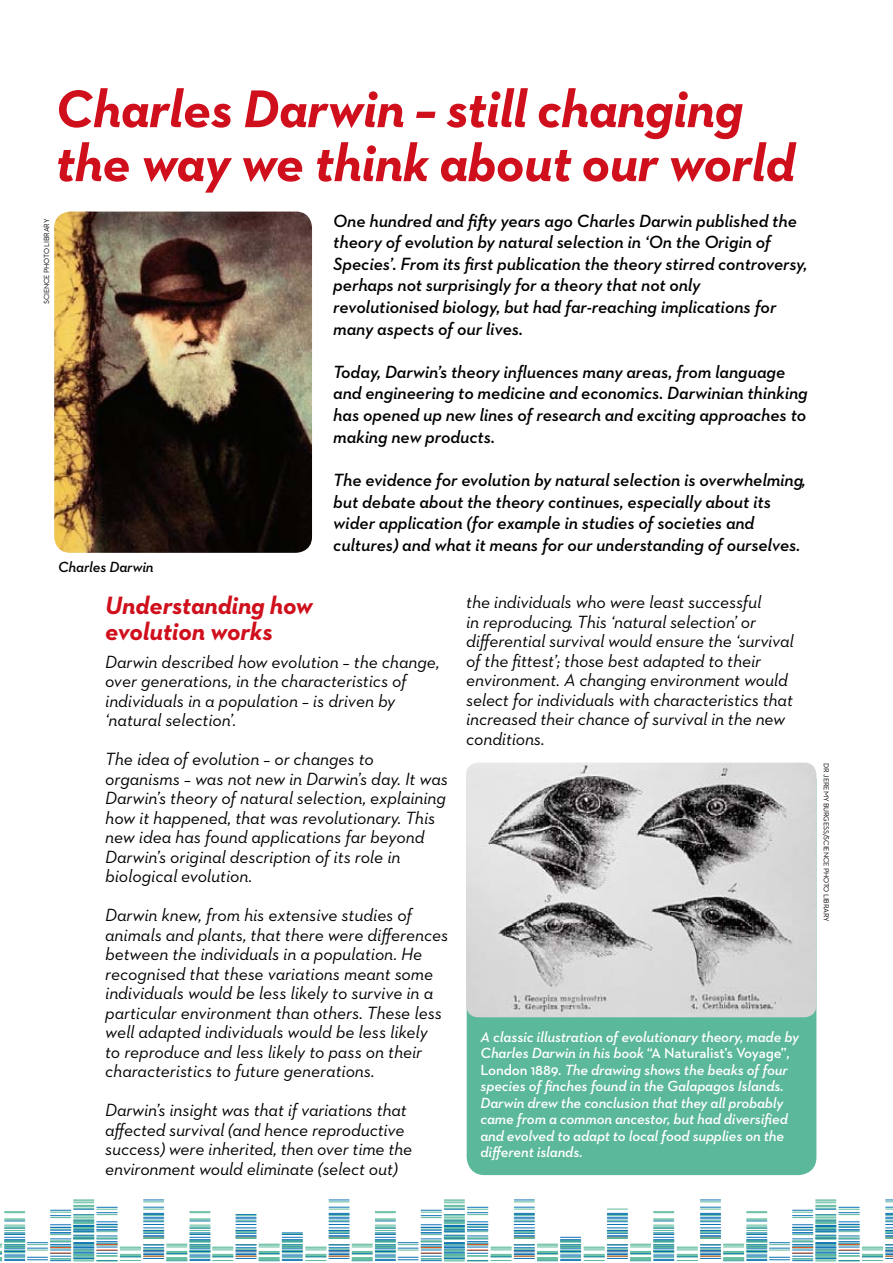
<style>
.page{position:relative;width:893px;height:1263px;background:#fff}
.page>*{position:absolute;margin:0;border:0;box-sizing:border-box;transform-origin:0 0}
.t1{font:italic 700 54px/54px "Neutraface 2 Text";letter-spacing:-.01em;color:#d00f1c}
.t2{font:italic 700 25.5px "Neutraface 2 Text";letter-spacing:-.005em;color:#d00f1c}
.t3{font:italic 18px/19.5px "Neutraface 2 Text";letter-spacing:-.005em;color:#000}
.t4{font:italic 600 18px/21.6px "Neutraface 2 Text";letter-spacing:-.005em;color:#000}
.t5{font:italic 600 15px/16.5px "Neutraface 2 Text";letter-spacing:-.01em;color:#fff}
.t6{font:italic 600 15px "Neutraface 2 Text";letter-spacing:-.01em;color:#000}
.t7{font:7.5px "Neutraface 2 Text";letter-spacing:-.02em;color:#000}
.s1{font-style:normal}
</style>
<div class="page">
<img style="left:54px;top:212px;width:258px;height:341px">
<div style="left:467px;top:763px;width:349px;height:412px;background:#5bb89a;border-radius:18px"></div>
<img style="left:466px;top:763px;width:350px;height:254px">
<svg style="left:0;top:1199px;width:893px;height:63px"></svg>
<p class="t7" style="left:42px;top:304px;width:87px;rotate:-90deg">SCIENCE PHOTO LIBRARY</p>
<h1 class="t1" style="left:55px;top:81px;width:741px">Charles Darwin – still changing the way we think about our world</h1>
<p class="t4" style="left:333px;top:210px;width:475px">One hundred and fifty years ago Charles Darwin published the theory of evolution by natural selection in ‘On the Origin of Species’. From its first publication the theory stirred controversy, perhaps not surprisingly for a theory that not only revolutionised biology, but had far-reaching implications for many aspects of our lives.</p>
<p class="t4" style="left:333px;top:361px;width:476px">Today, Darwin’s theory influences many areas, from language and engineering to medicine and economics. Darwinian thinking has opened up new lines of research and exciting approaches to making new products.</p>
<p class="t4" style="left:333px;top:469px;width:474px">The evidence for evolution by natural selection is overwhelming, but debate about the theory continues, especially about its wider application (for example in studies of societies and cultures) and what it means for our understanding of ourselves.</p>
<p class="t6" style="left:58px;top:557px;width:97px">Charles Darwin</p>
<p class="t2" style="left:105px;top:589px;width:209px">Understanding how</p>
<p class="t3" style="left:466px;top:592px;width:297px">the individuals who were least successful in reproducing. This ‘natural selection’ or</p>
<h2 class="t2" style="left:105px;top:615px;width:169px">evolution works</h2>
<p class="t3" style="left:466px;top:631px;width:329px">differential survival would ensure the ‘survival</p>
<p class="t3" style="left:105px;top:651px;width:336px">Darwin described how evolution – the change,</p>
<p class="t3" style="left:466px;top:651px;width:296px">of the fittest’; those best adapted to their</p>
<p class="t3" style="left:105px;top:671px;width:303px">over generations, in the characteristics of</p>
<p class="t3" style="left:466px;top:670px;width:323px">environment. A changing environment would</p>
<p class="t3" style="left:105px;top:690px;width:292px">individuals in a population – is driven by</p>
<p class="t3" style="left:466px;top:690px;width:328px">select for individuals with characteristics that</p>
<p class="t3" style="left:105px;top:710px;width:133px">‘natural selection’.</p>
<p class="t3" style="left:466px;top:709px;width:320px">increased their chance of survival in the new</p>
<p class="t3" style="left:466px;top:728px;width:80px">conditions.</p>
<p class="t3" style="left:105px;top:749px;width:344px">The idea of evolution – or changes to organisms – was not new in Darwin’s day. It was Darwin’s theory of natural selection, explaining how it happened, that was revolutionary. This new idea has found applications far beyond Darwin’s original description of its role in biological evolution.</p>
<p class="t3" style="left:105px;top:905px;width:345px">Darwin knew, from his extensive studies of animals and plants, that there were differences between the individuals in a population. He recognised that these variations meant some individuals would be less likely to survive in a particular environment than others. These less well adapted individuals would be less likely<br>to reproduce and less likely to pass on their characteristics to future generations.</p>
<p class="t3" style="left:105px;top:1100px;width:309px">Darwin’s insight was that if variations that affected survival (and hence reproductive success) were inherited, then over time the environment would eliminate (select out)</p>
<p class="t5" style="left:480px;top:1028px;width:320px">A classic illustration of evolutionary theory, made by Charles Darwin in his book <span class="s1">“A Naturalist’s Voyage”</span>, <span class="s1">London 1889</span>. The drawing shows the beaks of four species of finches found in the Galapagos Islands.<br>Darwin drew the conclusion that they all probably came from a common ancestor, but had diversified and evolved to adapt to local food supplies on the different islands.</p>
<p class="t7" style="left:831px;top:763px;width:160px;rotate:90deg">DR JEREMY BURGESS/SCIENCE PHOTO LIBRARY</p>
</div>
